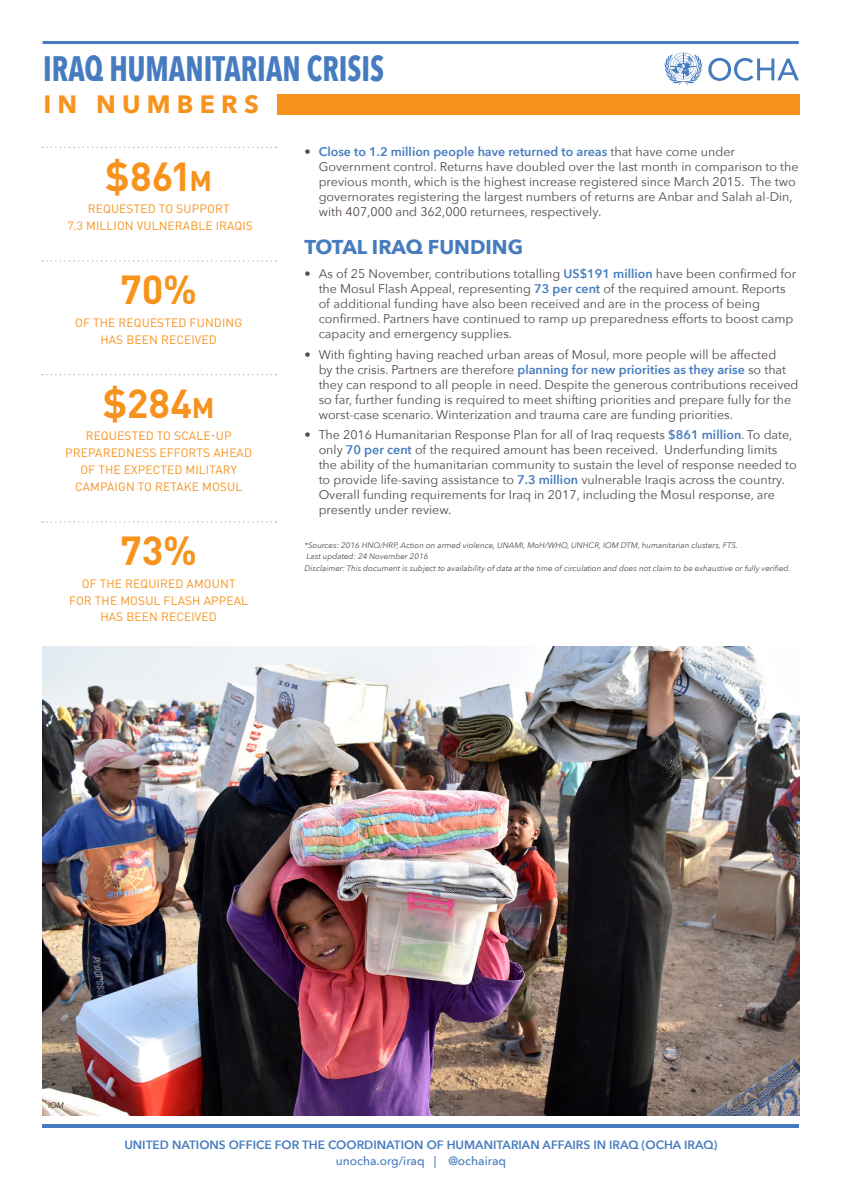
<style>
.page{position:relative;width:842px;height:1191px;background:#fff}
.page>*{position:absolute;margin:0;border:0;box-sizing:border-box;transform-origin:0 0}
.Number{font:700 40px "DIN Pro";letter-spacing:-.005em;color:#f7931d}
.t1{font:700 35.3px "Avenir Next Condensed";color:#467cbf;scale:.86 1}
.Number-2{font:700 28px "DIN Pro";color:#f7931d}
.t2{font:700 25px "Avenir Next";letter-spacing:.25em;color:#f7931d}
.Heading_1{font:700 20px "Avenir Next";color:#467cbf}
.t3{font:12.5px/15px "Avenir Next";color:#524a47}
.t4{font:600 12.5px "Avenir Next";color:#467cbf}
.t5{font:600 12.5px "Avenir Next";color:#524a47}
.Text_under_number{font:12px/16.8px "DIN Pro";letter-spacing:.01em;color:#f7931d;text-align:center}
.t6{font:600 12px "Avenir Next";color:#467cbf}
.t7{font:500 12px "Avenir Next";color:#467cbf}
.Body{font:italic 8px/11px "Avenir Next";color:#524a47}
.Credit{font:italic 8px "Avenir Next";color:#231f20}
.s1{font-weight:400;color:#524a47}
.s2{font-weight:600;color:#467cbf}
</style>
<div class="page">
<hr style="left:43px;top:1124px;width:756px;height:3px;background:#467cbf">
<svg style="left:708px;top:58px;width:91px;height:23px"></svg>
<svg style="left:664px;top:53px;width:38px;height:32px"></svg>
<hr style="left:43px;top:41px;width:756px;height:3px;background:#467cbf">
<div style="left:276px;top:94px;width:524px;height:20px;background:#f7931d"></div>
<svg style="left:42px;top:147px;width:234px;height:1px"></svg>
<svg style="left:42px;top:260px;width:234px;height:2px"></svg>
<svg style="left:42px;top:374px;width:234px;height:1px"></svg>
<svg style="left:42px;top:521px;width:234px;height:2px"></svg>
<img style="left:43px;top:646px;width:757px;height:469px">
<h2 class="t1" style="left:43px;top:47px;width:398px">IRAQ HUMANITARIAN CRISIS</h2>
<h3 class="t2" style="left:96px;top:83px;width:164px">NUMBERS</h3>
<h3 class="t2" style="left:43px;top:83px;width:35px">IN</h3>
<p class="Number" style="left:105px;top:149px;width:88px">$861</p>
<p class="Text_under_number" style="left:67px;top:200px;width:187px">REQUESTED TO SUPPORT<br>7.3 MILLION VULNERABLE IRAQIS</p>
<p class="Number-2" style="left:189px;top:161px;width:24px">m</p>
<p class="Number" style="left:120px;top:263px;width:78px">70%</p>
<p class="Text_under_number" style="left:75px;top:313px;width:169px">OF THE REQUESTED FUNDING<br>HAS BEEN RECEIVED</p>
<p class="Number" style="left:103px;top:376px;width:91px">$284</p>
<p class="Text_under_number" style="left:65px;top:427px;width:188px">REQUESTED TO SCALE-UP<br>PREPAREDNESS EFFORTS AHEAD<br>OF THE EXPECTED MILITARY<br>CAMPAIGN TO RETAKE MOSUL</p>
<p class="Number-2" style="left:192px;top:389px;width:24px">m</p>
<p class="Number" style="left:120px;top:523px;width:78px">73%</p>
<p class="Text_under_number" style="left:69px;top:574px;width:180px">OF THE REQUIRED AMOUNT<br>FOR THE MOSUL FLASH APPEAL<br>HAS BEEN RECEIVED</p>
<p class="t5" style="left:304px;top:141px;width:8px">•</p>
<p class="t4" style="left:319px;top:141px;width:418px">Close to 1.2 million people have returned to areas <span class="s1">that have come under</span></p>
<p class="t3" style="left:319px;top:159px;width:481px">Government control. Returns have doubled over the last month in comparison to the previous month, which is the highest increase registered since March 2015. The two governorates registering the largest numbers of returns are Anbar and Salah al-Din, with 407,000 and 362,000 returnees, respectively.</p>
<p class="Heading_1" style="left:304px;top:230px;width:220px">TOTAL IRAQ FUNDING</p>
<p class="t3" style="left:319px;top:265px;width:479px">As of 25 November, contributions totalling <span class="s2">US$191 million</span> have been confirmed for</p>
<p class="t3" style="left:304px;top:265px;width:8px">•</p>
<p class="t3" style="left:304px;top:346px;width:8px">•</p>
<p class="t3" style="left:304px;top:427px;width:8px">•</p>
<p class="t3" style="left:319px;top:280px;width:476px">the Mosul Flash Appeal, representing <span class="s2">73 per cent</span> of the required amount. Reports of additional funding have also been received and are in the process of being confirmed. Partners have continued to ramp up preparedness efforts to boost camp capacity and emergency supplies.</p>
<p class="t3" style="left:319px;top:346px;width:459px">With fighting having reached urban areas of Mosul, more people will be affected</p>
<p class="t3" style="left:319px;top:361px;width:481px">by the crisis. Partners are therefore <span class="s2">planning for new priorities as they arise</span> so that they can respond to all people in need. Despite the generous contributions received so far, further funding is required to meet shifting priorities and prepare fully for the worst-case scenario. Winterization and trauma care are funding priorities.</p>
<p class="t3" style="left:319px;top:427px;width:475px">The 2016 Humanitarian Response Plan for all of Iraq requests <span class="s2">$861 million</span>. To date,</p>
<p class="t3" style="left:319px;top:442px;width:480px">only <span class="s2">70 per cent</span> of the required amount has been received.<br>the ability of the humanitarian community to sustain the level of response needed to to provide life-saving assistance to <span class="s2">7.3 million</span> vulnerable Iraqis across the country.<br>Overall funding requirements for Iraq in 2017, including the Mosul response, are presently under review.</p>
<p class="Body" style="left:304px;top:539px;width:435px">*Sources: 2016 HNO/HRP, Action on armed violence, UNAMI, MoH/WHO, UNHCR, IOM DTM, humanitarian clusters, FTS.<br>Last updated: 24 November 2016</p>
<p class="Body" style="left:304px;top:563px;width:488px">Disclaimer: This document is subject to availability of data at the time of circulation and does not claim to be exhaustive or fully verified.</p>
<p class="t3" style="left:664px;top:442px;width:115px">Underfunding limits</p>
<p class="Credit" style="left:48px;top:1098px;width:17px">IOM</p>
<p class="t6" style="left:124px;top:1134px;width:595px">UNITED NATIONS OFFICE FOR THE COORDINATION OF HUMANITARIAN AFFAIRS IN IRAQ (OCHA IRAQ(</p>
<p class="t7" style="left:434px;top:1150px;width:74px">| @ochairaq</p>
<p class="t7" style="left:336px;top:1150px;width:90px">unocha.org/iraq</p>
</div>
